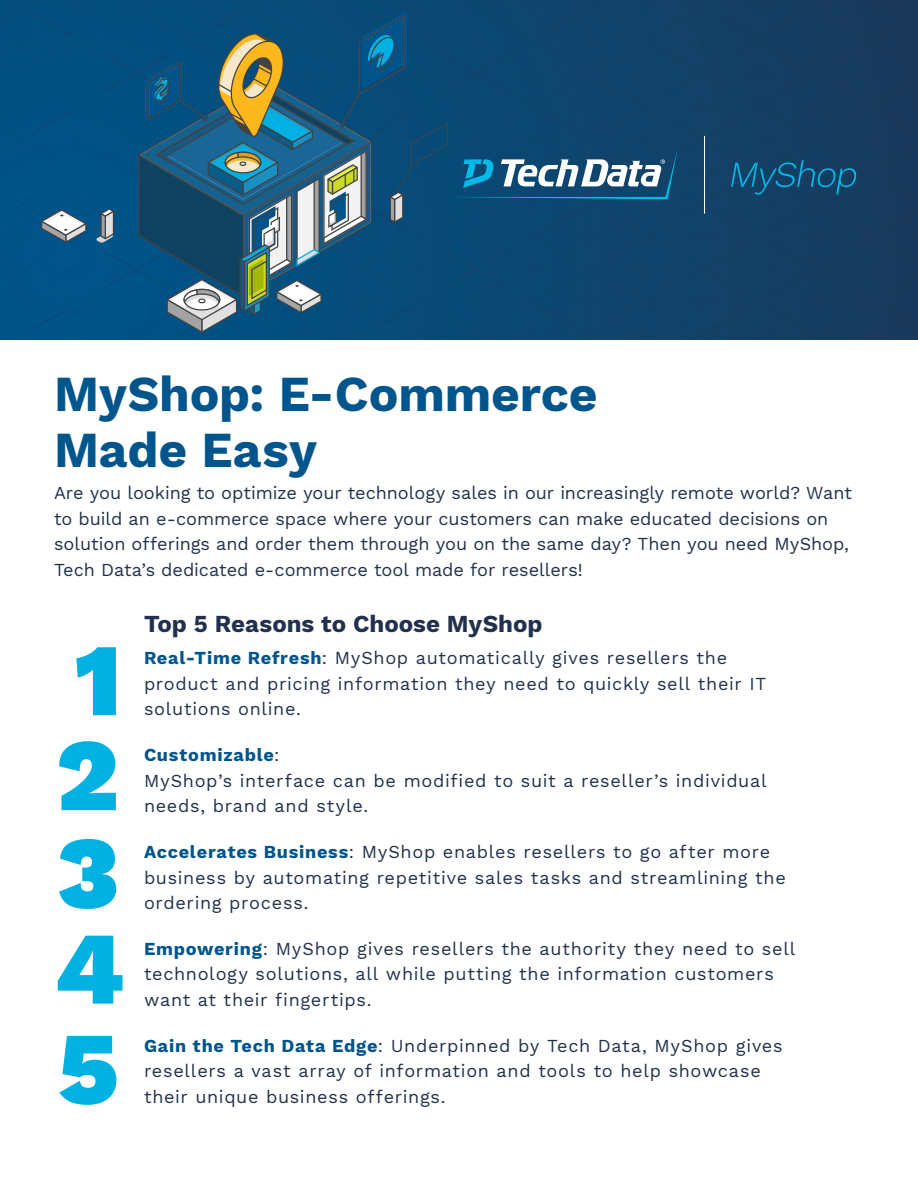
<style>
.page{position:relative;width:918px;height:1188px;background:#fff}
.page>*{position:absolute;margin:0;border:0;box-sizing:border-box;transform-origin:0 0}
.t1{font:900 103.05px/94.9px "Work Sans";color:#00b1e2}
.t2{font:700 49.5px/55.5px "Work Sans";letter-spacing:-.005em;color:#00558c}
.t3{font:700 24px "Work Sans";color:#21314d}
.t4{font:18px/25.5px "Work Sans";letter-spacing:.035em;color:#21314d}
.t5{font:18px/25.5px "Work Sans";letter-spacing:-.005em;color:#21314d}
.s1{font-weight:700;color:#00558c}
</style>
<div class="page">
<svg style="left:0;top:0;width:918px;height:339px"></svg>
<h2 class="t2" style="left:54px;top:369px;width:545px">MyShop: E-Commerce<br>Made Easy</h2>
<p class="t5" style="left:54px;top:481px;width:799px">Are you looking to optimize your technology sales in our increasingly remote world? Want to build an e-commerce space where your customers can make educated decisions on solution offerings and order them through you on the same day? Then you need MyShop, Tech Data’s dedicated e-commerce tool made for resellers!</p>
<h1 class="t1" style="left:56px;top:638px;width:67px">1<br>2</h1>
<h1 class="t1" style="left:57px;top:831px;width:63px">3</h1>
<h1 class="t1" style="left:55px;top:924px;width:71px;line-height:100.2px">4<br>5</h1>
<h3 class="t3" style="left:144px;top:610px;width:400px">Top 5 Reasons to Choose MyShop</h3>
<p class="t4" style="left:144px;top:646px;width:624px"><span class="s1">Real-Time Refresh</span>: MyShop automatically gives resellers the product and pricing information they need to quickly sell their IT solutions online.</p>
<p class="t4" style="left:144px;top:743px;width:624px"><span class="s1">Customizable</span>:<br>MyShop’s interface can be modified to suit a reseller’s individual needs, brand and style.</p>
<p class="t4" style="left:144px;top:840px;width:643px"><span class="s1">Accelerates Business</span>: MyShop enables resellers to go after more business by automating repetitive sales tasks and streamlining the ordering process.</p>
<p class="t4" style="left:144px;top:937px;width:653px"><span class="s1">Empowering</span>: MyShop gives resellers the authority they need to sell technology solutions, all while putting the information customers want at their fingertips.</p>
<p class="t4" style="left:144px;top:1033px;width:640px"><span class="s1">Gain the Tech Data Edge</span>: Underpinned by Tech Data, MyShop gives resellers a vast array of information and tools to help showcase their unique business offerings.</p>
</div>
